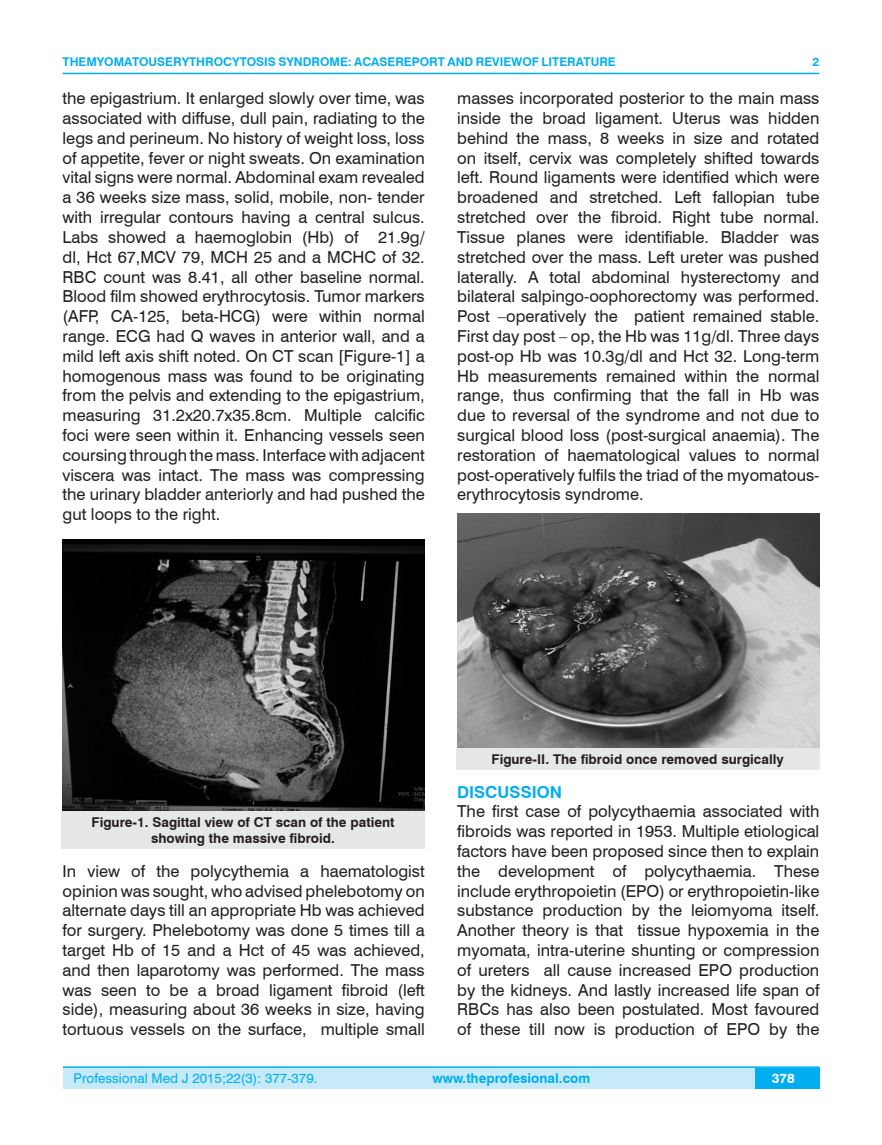
<style>
.page{position:relative;width:882px;height:1145px;background:#fff}
.page>*{position:absolute;margin:0;border:0;box-sizing:border-box;transform-origin:0 0}
.t1{font:16.5px/19.8px "Swiss 721 BT";color:#231f20;text-align:justify}
.t2{font:700 16.5px "Swiss 721 BT";color:#00aeef}
.t3{font:700 13.5px "Swiss 721 BT";color:#231f20}
.t4{font:13.5px "Swiss 721 BT";color:#00aeef}
.t5{font:700 13.5px "Swiss 721 BT";color:#00aeef}
.t6{font:700 13.5px "Swiss 721 BT";color:#fff}
.t7{font:700 12px "Swiss 721 BT";color:#00aeef}
</style>
<div class="page">
<div style="left:63px;top:1067px;width:756px;height:21px;background:#c6eafa"></div>
<hr style="left:63px;top:1066px;width:756px;height:2px;background:#00aeef">
<div style="left:754px;top:1068px;width:65px;height:20px;background:#00aeef"></div>
<hr style="left:63px;top:73px;width:756px;height:1px;background:#00aeef">
<div style="left:61px;top:810px;width:363px;height:38px;background:#e6e7e9"></div>
<img style="left:63px;top:539px;width:361px;height:271px">
<div style="left:455px;top:748px;width:364px;height:21px;background:#e6e7e9"></div>
<img style="left:457px;top:513px;width:362px;height:235px">
<p class="t7" style="left:63px;top:53px;width:554px">THEMYOMATOUSERYTHROCYTOSIS SYNDROME: ACASEREPORT AND REVIEWOF LITERATURE</p>
<p class="t7" style="left:812px;top:53px;width:8px">2</p>
<p class="t1" style="left:63px;top:88px;width:363px">the epigastrium. It enlarged slowly over time, was associated with diffuse, dull pain, radiating to the legs and perineum. No history of weight loss, loss of appetite, fever or night sweats. On examination vital signs were normal. Abdominal exam revealed a 36 weeks size mass, solid, mobile, non- tender with irregular contours having a central sulcus.<br>Labs showed a haemoglobin (Hb) of 21.9g/ dl, Hct 67,MCV 79, MCH 25 and a MCHC of 32.<br>RBC count was 8.41, all other baseline normal.<br>Blood film showed erythrocytosis. Tumor markers (AFP, CA-125, beta-HCG) were within normal range. ECG had Q waves in anterior wall, and a mild left axis shift noted. On CT scan [Figure-1] a homogenous mass was found to be originating from the pelvis and extending to the epigastrium, measuring 31.2x20.7x35.8cm. Multiple calcific foci were seen within it. Enhancing vessels seen coursing through the mass. Interface with adjacent viscera was intact. The mass was compressing the urinary bladder anteriorly and had pushed the gut loops to the right.</p>
<p class="t1" style="left:457px;top:88px;width:363px">masses incorporated posterior to the main mass inside the broad ligament. Uterus was hidden behind the mass, 8 weeks in size and rotated on itself, cervix was completely shifted towards left. Round ligaments were identified which were broadened and stretched. Left fallopian tube stretched over the fibroid. Right tube normal.<br>Tissue planes were identifiable. Bladder was stretched over the mass. Left ureter was pushed laterally. A total abdominal hysterectomy and bilateral salpingo-oophorectomy was performed.<br>Post –operatively the patient remained stable.<br>First day post – op, the Hb was 11g/dl. Three days post-op Hb was 10.3g/dl and Hct 32. Long-term Hb measurements remained within the normal range, thus confirming that the fall in Hb was due to reversal of the syndrome and not due to surgical blood loss (post-surgical anaemia). The restoration of haematological values to normal post-operatively fulfils the triad of the myomatous&shy;erythrocytosis syndrome.</p>
<p class="t3" style="left:92px;top:812px;width:304px">Figure-1. Sagittal view of CT scan of the patient</p>
<p class="t3" style="left:151px;top:828px;width:185px">showing the massive fibroid.</p>
<p class="t1" style="left:63px;top:860px;width:363px">In view of the polycythemia a haematologist opinion was sought, who advised phelebotomy on alternate days till an appropriate Hb was achieved for surgery. Phelebotomy was done 5 times till a target Hb of 15 and a Hct of 45 was achieved, and then laparotomy was performed. The mass was seen to be a broad ligament fibroid (left side), measuring about 36 weeks in size, having tortuous vessels on the surface, multiple small</p>
<p class="t3" style="left:491px;top:749px;width:293px">Figure-II. The fibroid once removed surgically</p>
<p class="t2" style="left:457px;top:780px;width:106px">DISCUSSION</p>
<p class="t1" style="left:457px;top:801px;width:363px">The first case of polycythaemia associated with fibroids was reported in 1953. Multiple etiological factors have been proposed since then to explain the development of polycythaemia. These include erythropoietin (EPO) or erythropoietin-like substance production by the leiomyoma itself.<br>Another theory is that tissue hypoxemia in the myomata, intra-uterine shunting or compression of ureters all cause increased EPO production by the kidneys. And lastly increased life span of RBCs has also been postulated. Most favoured of these till now is production of EPO by the</p>
<p class="t4" style="left:74px;top:1069px;width:245px">Professional Med J 2015;22(3): 377-379.</p>
<p class="t5" style="left:432px;top:1069px;width:159px">www.theprofesional.com</p>
<p class="t6" style="left:771px;top:1069px;width:24px">378</p>
</div>
